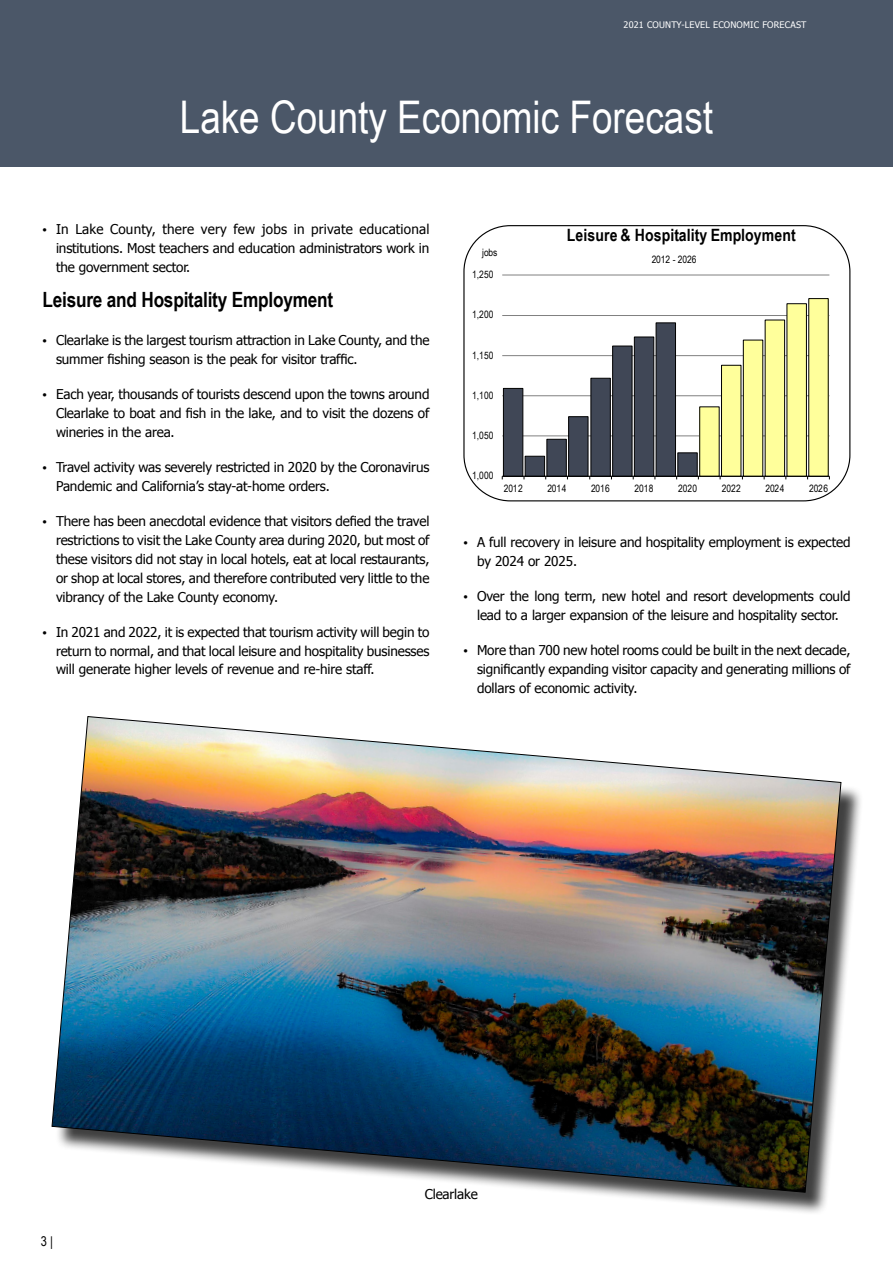
<style>
.page{position:relative;width:893px;height:1263px;background:#fff}
.page>*{position:absolute;margin:0;border:0;box-sizing:border-box;transform-origin:0 0}
.t1{font:45px "Arial Narrow";color:#fff}
.Profile_Subhead_1{font:700 21px "Arial Narrow";letter-spacing:-.01em;color:#000}
.t2{font:700 16.95px "Arial Narrow";letter-spacing:.005em;color:#000}
.Profile_Body_Text{font:13.5px/18.9px "Tahoma";letter-spacing:-.01em;color:#000;text-align:justify}
.t3{font:13.5px "Arial Narrow";color:#000}
.t4{font:10.2px "Arial Narrow";letter-spacing:-.01em;color:#000}
.t5{font:9px "Tahoma";letter-spacing:.02em;color:#fff}
.s1{font-family:"Myriad Pro";font-size:15.9px}
</style>
<div class="page">
<div style="left:0;top:0;width:893px;height:167px;background:#4b5768"></div>
<hr style="left:502px;top:436px;width:327px;height:1px;background:#808080">
<hr style="left:502px;top:395px;width:327px;height:1px;background:#808080">
<hr style="left:502px;top:355px;width:327px;height:1px;background:#808080">
<hr style="left:502px;top:315px;width:327px;height:1px;background:#808080">
<hr style="left:502px;top:275px;width:327px;height:1px;background:#808080">
<div style="left:700px;top:407px;width:19px;height:69px;background:#ffff9b"></div>
<div style="left:699px;top:407px;width:20px;height:70px;border:1px solid #000"></div>
<div style="left:721px;top:365px;width:20px;height:111px;background:#ffff9b"></div>
<div style="left:721px;top:365px;width:20px;height:112px;border:1px solid #000"></div>
<div style="left:743px;top:340px;width:20px;height:136px;background:#ffff9b"></div>
<div style="left:743px;top:340px;width:20px;height:137px;border:1px solid #000"></div>
<div style="left:765px;top:320px;width:20px;height:156px;background:#ffff9b"></div>
<div style="left:765px;top:320px;width:20px;height:157px;border:1px solid #000"></div>
<div style="left:787px;top:304px;width:19px;height:172px;background:#ffff9b"></div>
<div style="left:787px;top:303px;width:20px;height:174px;border:1px solid #000"></div>
<div style="left:809px;top:299px;width:19px;height:177px;background:#ffff9b"></div>
<hr style="left:502px;top:476px;width:327px;height:1px;background:#000">
<svg style="left:502px;top:322px;width:197px;height:157px"></svg>
<div style="left:55px;top:719px;width:809px;height:496px;background:#000;opacity:.75"></div>
<img style="left:52px;top:716px;width:789px;height:477px">
<p class="t5" style="left:624px;top:19px;width:184px">2021 COUNTY-LEVEL ECONOMIC FORECAST</p>
<h1 class="t1" style="left:180px;top:85px;width:535px">Lake County Economic Forecast</h1>
<p class="Profile_Body_Text" style="left:56px;top:219px;width:375px;text-indent:-14px"><span class="s1">•</span> In Lake County, there very few jobs in private educational institutions. Most teachers and education administrators work in the government sector.</p>
<h1 class="Profile_Subhead_1" style="left:43px;top:284px;width:292px">Leisure and Hospitality Employment</h1>
<p class="Profile_Body_Text" style="left:56px;top:330px;width:375px;text-indent:-14px"><span class="s1">•</span> Clearlake is the largest tourism attraction in Lake County, and the summer fishing season is the peak for visitor traffic.</p>
<p class="Profile_Body_Text" style="left:56px;top:384px;width:375px;text-indent:-14px"><span class="s1">•</span> Each year, thousands of tourists descend upon the towns around Clearlake to boat and fish in the lake, and to visit the dozens of wineries in the area.</p>
<p class="Profile_Body_Text" style="left:56px;top:457px;width:375px;text-indent:-14px"><span class="s1">•</span> Travel activity was severely restricted in 2020 by the Coronavirus<br>Pandemic and California’s stay-at-home orders.</p>
<p class="Profile_Body_Text" style="left:56px;top:511px;width:375px;text-indent:-14px"><span class="s1">•</span> There has been anecdotal evidence that visitors defied the travel restrictions to visit the Lake County area during 2020, but most of these visitors did not stay in local hotels, eat at local restaurants, or shop at local stores, and therefore contributed very little to the vibrancy of the Lake County economy.</p>
<p class="Profile_Body_Text" style="left:56px;top:622px;width:375px;text-indent:-14px"><span class="s1">•</span> In 2021 and 2022, it is expected that tourism activity will begin to return to normal, and that local leisure and hospitality businesses will generate higher levels of revenue and re-hire staff.</p>
<p class="t4" style="left:482px;top:245px;width:17px">jobs</p>
<p class="t4" style="left:472px;top:267px;width:23px">1,250</p>
<p class="t4" style="left:472px;top:307px;width:23px">1,200</p>
<p class="t4" style="left:472px;top:348px;width:23px">1,150</p>
<p class="t4" style="left:472px;top:388px;width:23px">1,100</p>
<p class="t4" style="left:472px;top:428px;width:23px">1,050</p>
<p class="t4" style="left:472px;top:468px;width:23px">1,000</p>
<p class="t2" style="left:567px;top:223px;width:230px">Leisure &amp; Hospitality Employment</p>
<p class="t4" style="left:652px;top:252px;width:46px">2012 - 2026</p>
<p class="t4" style="left:504px;top:481px;width:20px">2012</p>
<p class="t4" style="left:547px;top:481px;width:20px">2014</p>
<p class="t4" style="left:591px;top:481px;width:20px">2016</p>
<p class="t4" style="left:635px;top:481px;width:20px">2018</p>
<p class="t4" style="left:678px;top:481px;width:20px">2020</p>
<p class="t4" style="left:722px;top:481px;width:20px">2022</p>
<p class="t4" style="left:765px;top:481px;width:20px">2024</p>
<p class="t4" style="left:809px;top:481px;width:20px">2026</p>
<p class="Profile_Body_Text" style="left:477px;top:532px;width:375px;text-indent:-14px"><span class="s1">•</span> A full recovery in leisure and hospitality employment is expected by 2024 or 2025.</p>
<p class="Profile_Body_Text" style="left:464px;top:586px;width:388px;text-align:center"><span class="s1">•</span> Over the long term, new hotel and resort developments could lead to a larger expansion of the leisure and hospitality sector.</p>
<p class="Profile_Body_Text" style="left:477px;top:640px;width:375px;text-indent:-14px"><span class="s1">•</span> More than 700 new hotel rooms could be built in the next decade, significantly expanding visitor capacity and generating millions of dollars of economic activity.</p>
<p class="t3" style="left:41px;top:1231px;width:14px">3 |</p>
<p class="Profile_Body_Text" style="left:425px;top:1184px;width:55px">Clearlake</p>
</div>
